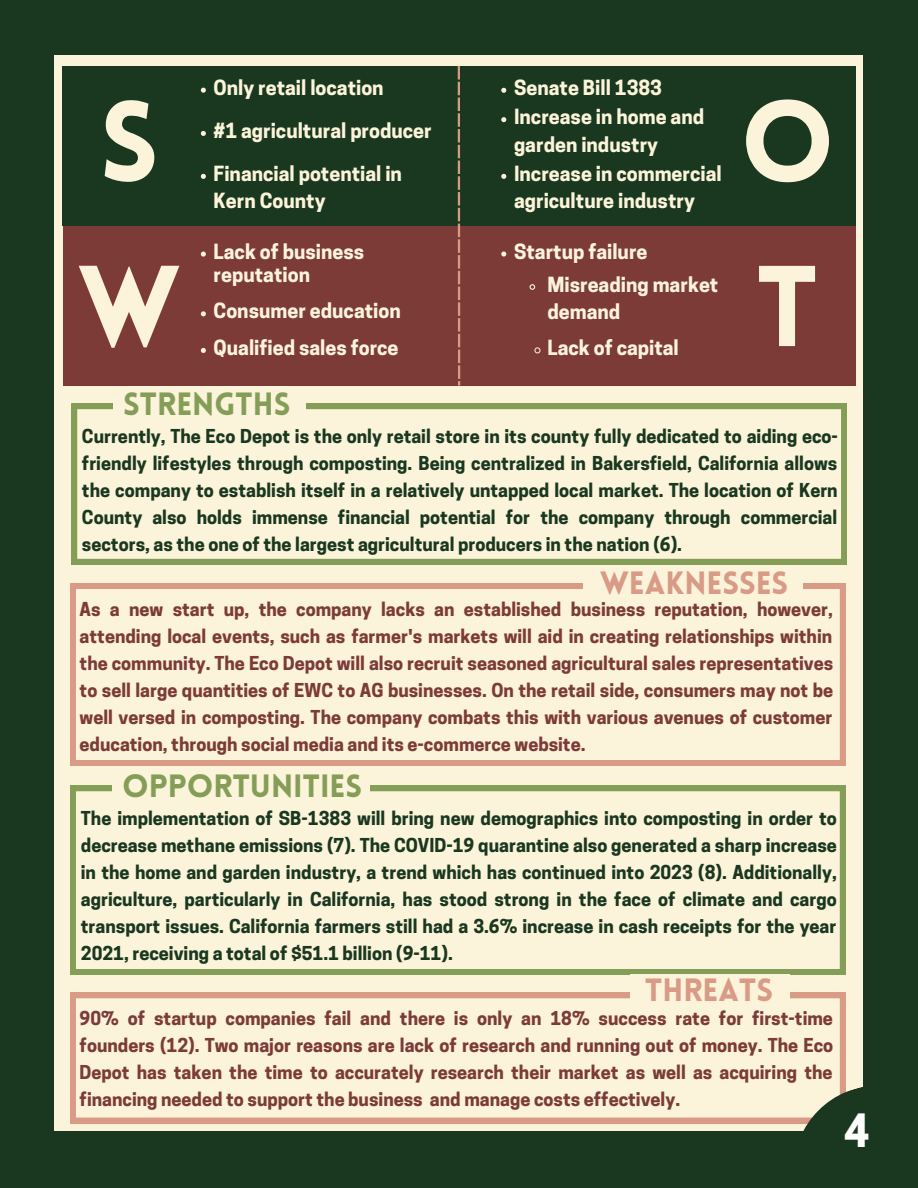
<style>
.page{position:relative;width:918px;height:1188px;background:#19381f}
.page>*{position:absolute;margin:0;border:0;box-sizing:border-box;transform-origin:0 0}
.t1{font:900 112.35px/165px "Lovelo";color:#fbf3da}
.t2{font:700 43.05px "Cooper Hewitt";color:#fff}
.t3{font:900 31.5px "Lovelo";color:#849e57}
.t4{font:900 31.5px "Lovelo";color:#d99a86}
.t5{font:700 19.65px/36.6px "Cooper Hewitt";color:#fbf3da}
.t6{font:700 18px/27px "Cooper Hewitt";color:#19381f;text-align:justify}
.t7{font:700 18px/27px "Cooper Hewitt";color:#7c3b37;text-align:justify}
</style>
<div class="page">
<div style="left:54px;top:55px;width:809px;height:1076px;background:#fbf3da"></div>
<svg style="left:70px;top:583px;width:775px;height:183px"></svg>
<div style="left:63px;top:226px;width:792px;height:159px;background:#7c3b37"></div>
<div style="left:63px;top:66px;width:792px;height:160px;background:#19381f"></div>
<svg style="left:458px;top:66px;width:2px;height:320px"></svg>
<svg style="left:72px;top:404px;width:775px;height:160px"></svg>
<div style="left:113px;top:388px;width:192px;height:38px;background:#fbf3da"></div>
<div style="left:583px;top:568px;width:219px;height:33px;background:#fbf3da"></div>
<svg style="left:70px;top:786px;width:775px;height:189px"></svg>
<div style="left:112px;top:770px;width:257px;height:38px;background:#fbf3da"></div>
<svg style="left:70px;top:993px;width:775px;height:130px"></svg>
<div style="left:630px;top:974px;width:160px;height:33px;background:#fbf3da"></div>
<svg style="left:783px;top:1075px;width:80px;height:56px"></svg>
<svg style="left:201px;top:88px;width:5px;height:5px"></svg>
<svg style="left:201px;top:131px;width:5px;height:5px"></svg>
<svg style="left:201px;top:174px;width:5px;height:5px"></svg>
<svg style="left:201px;top:252px;width:5px;height:5px"></svg>
<svg style="left:201px;top:311px;width:5px;height:5px"></svg>
<svg style="left:201px;top:348px;width:5px;height:5px"></svg>
<svg style="left:501px;top:88px;width:5px;height:5px"></svg>
<svg style="left:501px;top:117px;width:5px;height:5px"></svg>
<svg style="left:501px;top:174px;width:5px;height:5px"></svg>
<svg style="left:501px;top:251px;width:5px;height:6px"></svg>
<svg style="left:529px;top:284px;width:7px;height:6px"></svg>
<svg style="left:534px;top:347px;width:6px;height:6px"></svg>
<p class="t5" style="left:214px;top:72px;width:172px">Only retail location</p>
<p class="t5" style="left:214px;top:112px;width:220px;line-height:42.9px">#1 agricultural producer<br>Financial potential in</p>
<p class="t5" style="left:214px;top:185px;width:113px">Kern County</p>
<p class="t5" style="left:214px;top:242px;width:152px;line-height:23.1px">Lack of business reputation</p>
<p class="t5" style="left:214px;top:295px;width:189px">Consumer education<br>Qualified sales force</p>
<p class="t5" style="left:514px;top:75px;width:192px;line-height:29.4px">Senate Bill 1383<br>Increase in home and</p>
<p class="t5" style="left:514px;top:132px;width:209px;line-height:29.4px">garden industry<br>Increase in commercial</p>
<p class="t5" style="left:514px;top:185px;width:182px">agriculture industry</p>
<p class="t5" style="left:547px;top:237px;width:172px;line-height:32.8px;text-indent:-33px">Startup failure<br>Misreading market</p>
<p class="t5" style="left:547px;top:295px;width:133px">demand<br>Lack of capital</p>
<h1 class="t1" style="left:78px;top:71px;width:104px">S<br>W</h1>
<h1 class="t1" style="left:740px;top:71px;width:97px">O<br>T</h1>
<h3 class="t3" style="left:123px;top:391px;width:169px">STRENGTHS</h3>
<p class="t6" style="left:82px;top:425px;width:757px">Currently, The Eco Depot is the only retail store in its county fully dedicated to aiding eco&shy;friendly lifestyles through composting. Being centralized in Bakersfield, California allows the company to establish itself in a relatively untapped local market. The location of Kern County also holds immense financial potential for the company through commercial sectors, as the one of the largest agricultural producers in the nation (6).</p>
<h3 class="t4" style="left:600px;top:571px;width:190px">WEAKNESSES</h3>
<p class="t7" style="left:80px;top:598px;width:755px">As a new start up, the company lacks an established business reputation, however, attending local events, such as farmer's markets will aid in creating relationships within the community. The Eco Depot will also recruit seasoned agricultural sales representatives to sell large quantities of EWC to AG businesses. On the retail side, consumers may not be well versed in composting. The company combats this with various avenues of customer education, through social media and its e-commerce website.</p>
<h3 class="t3" style="left:122px;top:773px;width:242px">OPPORTUNITIES</h3>
<p class="t6" style="left:81px;top:807px;width:758px">The implementation of SB-1383 will bring new demographics into composting in order to decrease methane emissions (7). The COVID-19 quarantine also generated a sharp increase in the home and garden industry, a trend which has continued into 2023 (8). Additionally, agriculture, particularly in California, has stood strong in the face of climate and cargo transport issues. California farmers still had a 3.6% increase in cash receipts for the year 2021, receiving a total of $51.1 billion (9-11).</p>
<h3 class="t4" style="left:645px;top:977px;width:129px">THREATS</h3>
<p class="t7" style="left:80px;top:1007px;width:755px">90% of startup companies fail and there is only an 18% success rate for first-time founders (12). Two major reasons are lack of research and running out of money. The Eco Depot has taken the time to accurately research their market as well as acquiring the financing needed to support the business and manage costs effectively.</p>
<h2 class="t2" style="left:844px;top:1115px;width:27px">4</h2>
</div>
